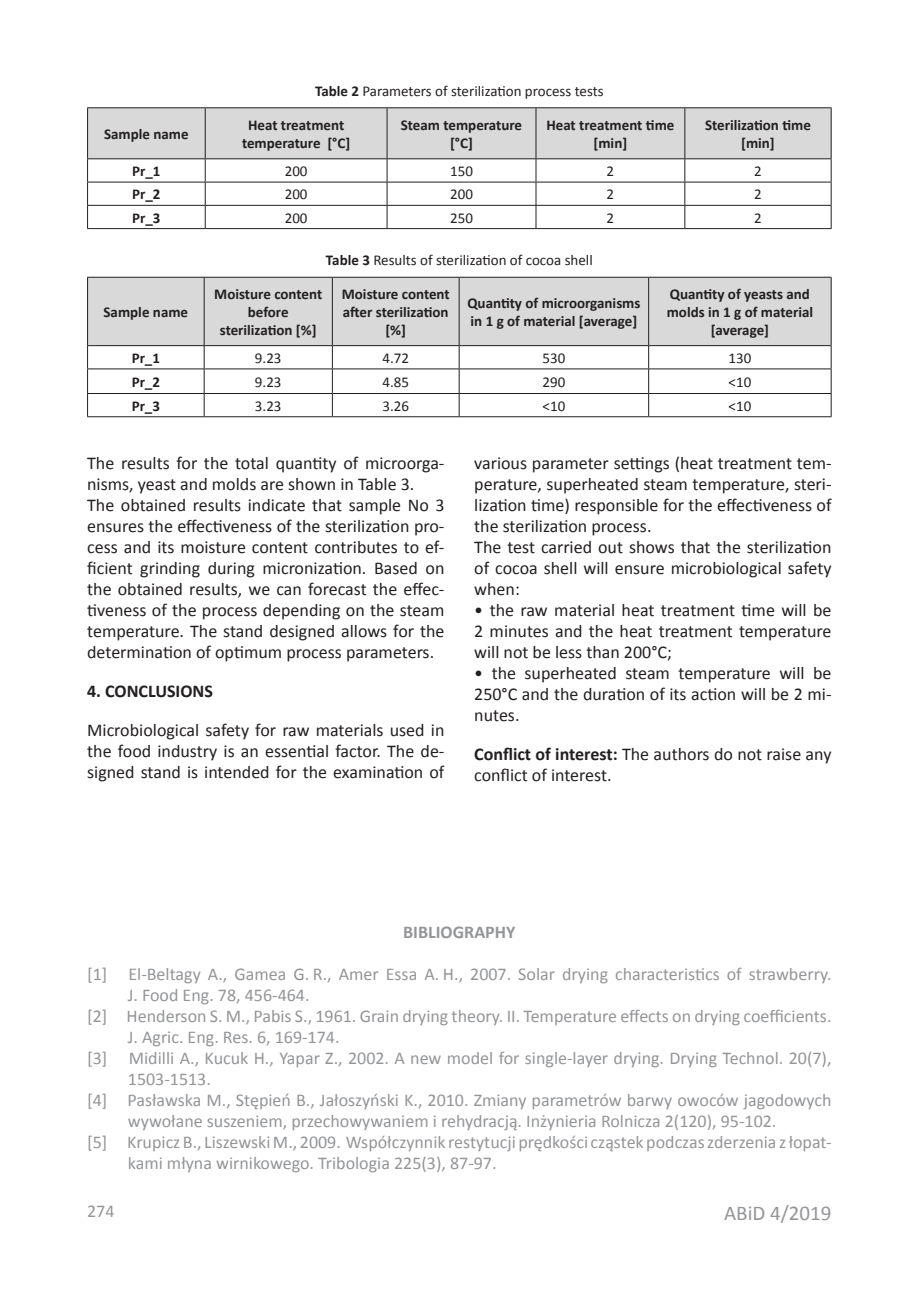
<style>
.page{position:relative;width:906px;height:1289px;background:#fff}
.page>*{position:absolute;margin:0;border:0;box-sizing:border-box;transform-origin:0 0}
.t1{font:21px "Calibri";color:#939598}
.t2{font:18px/21px "Calibri";color:#231f20}
.t3{font:18px "Calibri";color:#939598}
.t4{font:700 18px "Calibri";color:#231f20}
.t5{font:700 18px "Calibri";color:#939598}
.t6{font:700 15px/18px "Calibri";color:#231f20;text-align:center}
.t7{font:15px "Calibri";color:#231f20}
.s1{font-weight:700}
</style>
<div class="page">
<hr style="left:87px;top:107px;width:118px;height:1px;background:#231f20">
<hr style="left:205px;top:107px;width:182px;height:1px;background:#231f20">
<hr style="left:387px;top:107px;width:149px;height:1px;background:#231f20">
<hr style="left:536px;top:107px;width:149px;height:1px;background:#231f20">
<hr style="left:685px;top:107px;width:146px;height:1px;background:#231f20">
<svg style="left:87px;top:108px;width:745px;height:120px"></svg>
<hr style="left:87px;top:228px;width:118px;height:1px;background:#231f20">
<hr style="left:205px;top:228px;width:182px;height:1px;background:#231f20">
<hr style="left:387px;top:228px;width:149px;height:1px;background:#231f20">
<hr style="left:536px;top:228px;width:149px;height:1px;background:#231f20">
<hr style="left:685px;top:228px;width:146px;height:1px;background:#231f20">
<div style="left:88px;top:278px;width:743px;height:67px;background:#d9d9d9"></div>
<hr style="left:87px;top:277px;width:117px;height:1px;background:#231f20">
<hr style="left:87px;top:277px;width:1px;height:68px;background:#231f20">
<hr style="left:204px;top:277px;width:128px;height:1px;background:#231f20">
<hr style="left:204px;top:277px;width:1px;height:68px;background:#231f20">
<hr style="left:332px;top:277px;width:127px;height:1px;background:#231f20">
<hr style="left:332px;top:277px;width:1px;height:68px;background:#231f20">
<hr style="left:459px;top:277px;width:189px;height:1px;background:#231f20">
<hr style="left:459px;top:277px;width:1px;height:68px;background:#231f20">
<hr style="left:648px;top:277px;width:183px;height:1px;background:#231f20">
<hr style="left:648px;top:277px;width:1px;height:68px;background:#231f20">
<hr style="left:831px;top:277px;width:1px;height:68px;background:#231f20">
<hr style="left:87px;top:345px;width:117px;height:1px;background:#231f20">
<hr style="left:204px;top:345px;width:128px;height:1px;background:#231f20">
<hr style="left:332px;top:345px;width:127px;height:1px;background:#231f20">
<hr style="left:459px;top:345px;width:189px;height:1px;background:#231f20">
<hr style="left:648px;top:345px;width:183px;height:1px;background:#231f20">
<hr style="left:87px;top:368px;width:117px;height:1px;background:#231f20">
<hr style="left:204px;top:368px;width:128px;height:1px;background:#231f20">
<hr style="left:332px;top:368px;width:127px;height:1px;background:#231f20">
<hr style="left:459px;top:368px;width:189px;height:1px;background:#231f20">
<hr style="left:648px;top:368px;width:183px;height:1px;background:#231f20">
<hr style="left:87px;top:393px;width:117px;height:1px;background:#231f20">
<svg style="left:87px;top:346px;width:1px;height:70px"></svg>
<hr style="left:204px;top:393px;width:128px;height:1px;background:#231f20">
<svg style="left:204px;top:346px;width:1px;height:70px"></svg>
<hr style="left:332px;top:393px;width:127px;height:1px;background:#231f20">
<svg style="left:332px;top:346px;width:1px;height:70px"></svg>
<hr style="left:459px;top:393px;width:189px;height:1px;background:#231f20">
<svg style="left:459px;top:346px;width:1px;height:70px"></svg>
<hr style="left:648px;top:393px;width:183px;height:1px;background:#231f20">
<svg style="left:648px;top:346px;width:1px;height:70px"></svg>
<svg style="left:831px;top:346px;width:1px;height:70px"></svg>
<hr style="left:87px;top:416px;width:117px;height:1px;background:#231f20">
<hr style="left:204px;top:416px;width:128px;height:1px;background:#231f20">
<hr style="left:332px;top:416px;width:127px;height:1px;background:#231f20">
<hr style="left:459px;top:416px;width:189px;height:1px;background:#231f20">
<hr style="left:648px;top:416px;width:183px;height:1px;background:#231f20">
<p class="t7" style="left:315px;top:81px;width:290px"><span class="s1">Table 2</span> Parameters of sterilization process tests</p>
<p class="t6" style="left:104px;top:124px;width:86px">Sample name</p>
<p class="t6" style="left:242px;top:115px;width:110px">Heat treatment temperature [°C]</p>
<p class="t6" style="left:401px;top:115px;width:123px">Steam temperature [°C]</p>
<p class="t6" style="left:546px;top:115px;width:130px">Heat treatment time [min]</p>
<p class="t6" style="left:705px;top:115px;width:107px">Sterilization time [min]</p>
<p class="t6" style="left:132px;top:161px;width:30px">Pr_1</p>
<p class="t7" style="left:285px;top:161px;width:24px">200</p>
<p class="t7" style="left:450px;top:161px;width:24px">150</p>
<p class="t7" style="left:606px;top:161px;width:9px">2</p>
<p class="t7" style="left:754px;top:161px;width:9px">2</p>
<p class="t6" style="left:132px;top:185px;width:30px">Pr_2</p>
<p class="t7" style="left:285px;top:184px;width:24px">200</p>
<p class="t7" style="left:450px;top:184px;width:24px">200</p>
<p class="t7" style="left:606px;top:184px;width:9px">2</p>
<p class="t7" style="left:754px;top:184px;width:9px">2</p>
<p class="t6" style="left:132px;top:208px;width:30px">Pr_3</p>
<p class="t7" style="left:285px;top:207px;width:24px">200</p>
<p class="t7" style="left:450px;top:207px;width:24px">250</p>
<p class="t7" style="left:606px;top:207px;width:9px">2</p>
<p class="t7" style="left:754px;top:207px;width:9px">2</p>
<p class="t7" style="left:326px;top:250px;width:268px"><span class="s1">Table 3</span> Results of sterilization of cocoa shell</p>
<p class="t6" style="left:104px;top:302px;width:86px">Sample name</p>
<p class="t6" style="left:214px;top:284px;width:109px">Moisture content before sterilization [%]</p>
<p class="t6" style="left:342px;top:284px;width:109px">Moisture content after sterilization [%]</p>
<p class="t6" style="left:467px;top:293px;width:175px;text-align:left">Quantity of microorganisms in 1 g of material [average]</p>
<p class="t6" style="left:666px;top:284px;width:148px">Quantity of yeasts and molds in 1 g of material [average]</p>
<p class="t6" style="left:132px;top:348px;width:30px">Pr_1</p>
<p class="t7" style="left:255px;top:347px;width:28px">9.23</p>
<p class="t7" style="left:382px;top:347px;width:28px">4.72</p>
<p class="t7" style="left:542px;top:347px;width:24px">530</p>
<p class="t7" style="left:728px;top:347px;width:24px">130</p>
<p class="t6" style="left:132px;top:372px;width:30px">Pr_2</p>
<p class="t7" style="left:255px;top:371px;width:28px">9.23</p>
<p class="t7" style="left:382px;top:371px;width:28px">4.85</p>
<p class="t7" style="left:542px;top:371px;width:24px">290</p>
<p class="t7" style="left:728px;top:371px;width:24px">&lt;10</p>
<p class="t6" style="left:132px;top:396px;width:30px">Pr_3</p>
<p class="t7" style="left:255px;top:395px;width:28px">3.23</p>
<p class="t7" style="left:382px;top:395px;width:28px">3.26</p>
<p class="t7" style="left:542px;top:395px;width:24px">&lt;10</p>
<p class="t7" style="left:728px;top:395px;width:24px">&lt;10</p>
<p class="t2" style="left:87px;top:451px;width:359px">The results for the total quantity of microorga&shy;nisms, yeast and molds are shown in Table 3.<br>The obtained results indicate that sample No 3 ensures the effectiveness of the sterilization pro&shy;cess and its moisture content contributes to ef&shy;ficient grinding during micronization. Based on the obtained results, we can forecast the effec&shy;tiveness of the process depending on the steam temperature. The stand designed allows for the determination of optimum process parameters.</p>
<p class="t4" style="left:87px;top:678px;width:127px">4. CONCLUSIONS</p>
<p class="t2" style="left:87px;top:719px;width:359px;text-align:justify">Microbiological safety for raw materials used in the food industry is an essential factor. The de&shy;signed stand is intended for the examination of</p>
<p class="t2" style="left:474px;top:451px;width:359px">various parameter settings (heat treatment tem&shy;perature, superheated steam temperature, steri&shy;lization time) responsible for the effectiveness of the sterilization process.<br>The test carried out shows that the sterilization of cocoa shell will ensure microbiological safety when:</p>
<p class="t2" style="left:474px;top:599px;width:359px;text-align:justify">• the raw material heat treatment time will be 2 minutes and the heat treatment temperature will not be less than 200°C;</p>
<p class="t2" style="left:474px;top:662px;width:359px;text-align:justify">• the superheated steam temperature will be 250°C and the duration of its action will be 2 mi&shy;nutes.</p>
<p class="t2" style="left:474px;top:743px;width:359px"><span class="s1">Conflict of interest:</span> The authors do not raise any conflict of interest.</p>
<p class="t5" style="left:403px;top:919px;width:114px">BIBLIOGRAPHY</p>
<p class="t3" style="left:87px;top:961px;width:746px">[1] El-Beltagy A., Gamea G. R., Amer Essa A. H., 2007. Solar drying characteristics of strawberry.</p>
<p class="t3" style="left:128px;top:982px;width:183px">J. Food Eng. 78, 456-464.</p>
<p class="t3" style="left:87px;top:1003px;width:746px">[2] Henderson S. M., Pabis S., 1961. Grain drying theory. II. Temperature effects on drying coefficients.</p>
<p class="t3" style="left:128px;top:1024px;width:213px">J. Agric. Eng. Res. 6, 169-174.</p>
<p class="t3" style="left:87px;top:1045px;width:746px">[3] Midilli A., Kucuk H., Yapar Z., 2002. A new model for single-layer drying. Drying Technol. 20(7),</p>
<p class="t3" style="left:128px;top:1066px;width:85px">1503-1513.</p>
<p class="t3" style="left:87px;top:1087px;width:746px">[4] Pasławska M., Stępień B., Jałoszyński K., 2010. Zmiany parametrów barwy owoców jagodowych</p>
<p class="t3" style="left:128px;top:1108px;width:650px">wywołane suszeniem, przechowywaniem i rehydracją. Inżynieria Rolnicza 2(120), 95-102.</p>
<p class="t3" style="left:87px;top:1129px;width:746px">[5] Krupicz B., Liszewski M., 2009. Współczynnik restytucji prędkości cząstek podczas zderzenia z łopat-</p>
<p class="t3" style="left:128px;top:1150px;width:370px">kami młyna wirnikowego. Tribologia 225(3), 87-97.</p>
<p class="t3" style="left:87px;top:1198px;width:29px">274</p>
<p class="t3" style="left:87px;top:1198px;width:20px">48</p>
<p class="t1" style="left:724px;top:1198px;width:109px">ABiD 4/2019</p>
</div>
